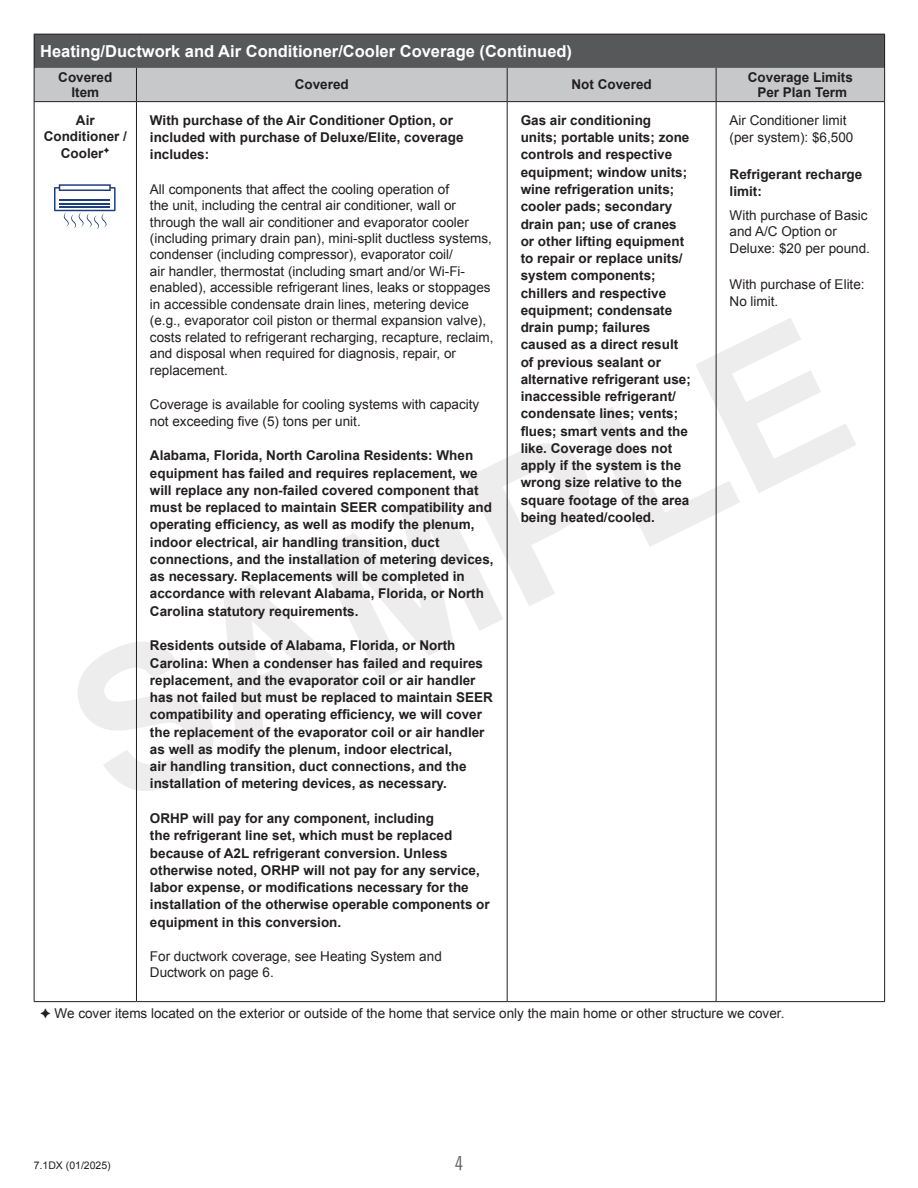
<style>
.page{position:relative;width:918px;height:1188px;background:#fff}
.page>*{position:absolute;margin:0;border:0;box-sizing:border-box;transform-origin:0 0}
.t1{font:700 200.25px "Arial";color:#231f20}
.t2{font:condensed 19.5px "News Gothic BT";color:#636366}
.t3{font:700 16.5px "Arial";color:#fff}
.t4{font:700 13.5px/17.2px "Arial";color:#231f20}
.t5{font:13.5px/16.5px "Arial";color:#231f20}
.t6{font:10.5px "Arial";color:#231f20}
</style>
<div class="page">
<div style="left:34px;top:34px;width:851px;height:34px;background:#57585a"></div>
<div style="left:35px;top:68px;width:849px;height:33px;background:#c7c8ca"></div>
<hr style="left:136px;top:68px;width:1px;height:33px;background:#231f20">
<hr style="left:507px;top:68px;width:1px;height:33px;background:#231f20">
<hr style="left:716px;top:68px;width:1px;height:33px;background:#231f20">
<hr style="left:34px;top:34px;width:1px;height:34px;background:#231f20">
<hr style="left:884px;top:34px;width:1px;height:34px;background:#231f20">
<hr style="left:34px;top:68px;width:1px;height:33px;background:#231f20">
<hr style="left:884px;top:68px;width:1px;height:33px;background:#231f20">
<hr style="left:34px;top:102px;width:1px;height:899px;background:#231f20">
<hr style="left:884px;top:102px;width:1px;height:899px;background:#231f20">
<hr style="left:34px;top:101px;width:102px;height:1px;background:#231f20">
<hr style="left:136px;top:101px;width:371px;height:1px;background:#231f20">
<hr style="left:507px;top:101px;width:209px;height:1px;background:#231f20">
<hr style="left:716px;top:101px;width:169px;height:1px;background:#231f20">
<hr style="left:34px;top:1001px;width:102px;height:1px;background:#231f20">
<hr style="left:136px;top:1001px;width:371px;height:1px;background:#231f20">
<hr style="left:507px;top:1001px;width:209px;height:1px;background:#231f20">
<hr style="left:716px;top:1001px;width:169px;height:1px;background:#231f20">
<hr style="left:136px;top:102px;width:1px;height:899px;background:#231f20">
<hr style="left:507px;top:102px;width:1px;height:899px;background:#231f20">
<hr style="left:716px;top:102px;width:1px;height:899px;background:#231f20">
<hr style="left:34px;top:34px;width:102px;height:1px;background:#231f20">
<hr style="left:136px;top:34px;width:371px;height:1px;background:#231f20">
<hr style="left:507px;top:34px;width:209px;height:1px;background:#231f20">
<hr style="left:716px;top:34px;width:169px;height:1px;background:#231f20">
<svg style="left:54px;top:184px;width:62px;height:45px"></svg>
<p class="t3" style="left:40px;top:40px;width:534px">Heating/Ductwork and Air Conditioner/Cooler Coverage (Continued)</p>
<p class="t4" style="left:58px;top:70px;width:56px;line-height:15px;text-align:center">Covered<br>Item</p>
<p class="t4" style="left:295px;top:77px;width:56px">Covered</p>
<p class="t4" style="left:572px;top:77px;width:82px">Not Covered</p>
<p class="t4" style="left:748px;top:70px;width:107px;line-height:15px;text-align:center">Coverage Limits<br>Per Plan Term</p>
<p class="t4" style="left:44px;top:112px;width:85px;line-height:16.5px;text-align:center">Air<br>Conditioner /<br>Cooler✦</p>
<p class="t4" style="left:150px;top:112px;width:315px">With purchase of the Air Conditioner Option, or included with purchase of Deluxe/Elite, coverage includes:</p>
<p class="t5" style="left:150px;top:181px;width:345px">All components that affect the cooling operation of<br>the unit, including the central air conditioner, wall or through the wall air conditioner and evaporator cooler (including primary drain pan), mini-split ductless systems, condenser (including compressor), evaporator coil/<br>air handler, thermostat (including smart and/or Wi-Fi&shy;enabled), accessible refrigerant lines, leaks or stoppages in accessible condensate drain lines, metering device (e.g., evaporator coil piston or thermal expansion valve), costs related to refrigerant recharging, recapture, reclaim, and disposal when required for diagnosis, repair, or replacement.</p>
<p class="t5" style="left:150px;top:396px;width:331px">Coverage is available for cooling systems with capacity not exceeding five (5) tons per unit.</p>
<p class="t4" style="left:150px;top:447px;width:345px">Alabama, Florida, North Carolina Residents: When equipment has failed and requires replacement, we will replace any non-failed covered component that must be replaced to maintain SEER compatibility and operating efficiency, as well as modify the plenum, indoor electrical, air handling transition, duct connections, and the installation of metering devices, as necessary. Replacements will be completed in accordance with relevant Alabama, Florida, or North Carolina statutory requirements.</p>
<p class="t4" style="left:150px;top:637px;width:344px">Residents outside of Alabama, Florida, or North Carolina: When a condenser has failed and requires replacement, and the evaporator coil or air handler has not failed but must be replaced to maintain SEER compatibility and operating efficiency, we will cover the replacement of the evaporator coil or air handler as well as modify the plenum, indoor electrical,<br>air handling transition, duct connections, and the installation of metering devices, as necessary.</p>
<p class="t4" style="left:150px;top:810px;width:341px">ORHP will pay for any component, including<br>the refrigerant line set, which must be replaced because of A2L refrigerant conversion. Unless otherwise noted, ORHP will not pay for any service, labor expense, or modifications necessary for the installation of the otherwise operable components or equipment in this conversion.</p>
<p class="t5" style="left:150px;top:948px;width:293px">For ductwork coverage, see Heating System and<br>Ductwork on page 6.</p>
<p class="t4" style="left:521px;top:112px;width:172px">Gas air conditioning units; portable units; zone controls and respective equipment; window units; wine refrigeration units; cooler pads; secondary drain pan; use of cranes or other lifting equipment to repair or replace units/ system components; chillers and respective equipment; condensate drain pump; failures caused as a direct result of previous sealant or alternative refrigerant use; inaccessible refrigerant/ condensate lines; vents; flues; smart vents and the like. Coverage does not apply if the system is the wrong size relative to the square footage of the area being heated/cooled.</p>
<p class="t5" style="left:730px;top:112px;width:125px">Air Conditioner limit (per system): $6,500</p>
<p class="t4" style="left:730px;top:166px;width:134px">Refrigerant recharge limit:</p>
<p class="t5" style="left:730px;top:207px;width:142px">With purchase of Basic and A/C Option or<br>Deluxe: $20 per pound.</p>
<p class="t5" style="left:730px;top:276px;width:137px">With purchase of Elite:<br>No limit.</p>
<h1 class="t1" style="left:28px;top:626px;width:836px;rotate:-26deg">SAMPLE</h1>
<p class="t5" style="left:40px;top:1005px;width:746px">✦ We cover items located on the exterior or outside of the home that service only the main home or other structure we cover.</p>
<p class="t6" style="left:34px;top:1158px;width:79px">7.1DX (01/2025)</p>
<h2 class="t2" style="left:455px;top:1151px;width:10px">4</h2>
</div>
